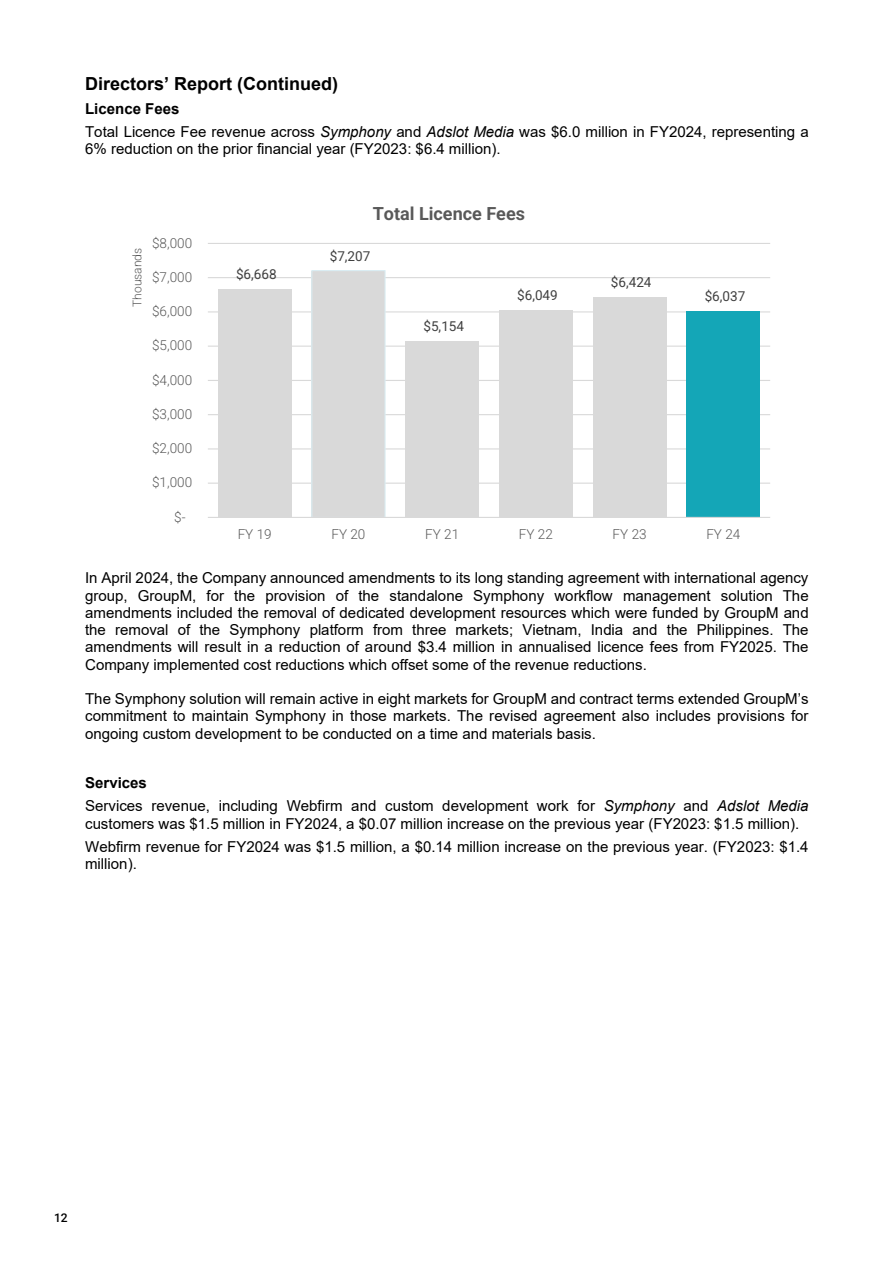
<style>
.page{position:relative;width:894px;height:1263px;background:#fff}
.page>*{position:absolute;margin:0;border:0;box-sizing:border-box;transform-origin:0 0}
.t1{font:700 18px "Arial";color:#000}
.t2{font:700 18px "Roboto";color:#595959}
.t3{font:15px/17.2px "Arial";color:#000}
.t4{font:300 13.5px "Roboto";color:#595959}
.t5{font:13.5px "Roboto";color:#404040}
.t6{font:300 12px "Roboto";color:#595959}
.t7{font:500 12px "Roboto";color:#000}
.s1{font-weight:700}
.s2{font-style:italic}
</style>
<div class="page">
<hr style="left:208px;top:482px;width:561px;height:2px;background:#d9d9d9">
<hr style="left:208px;top:448px;width:561px;height:1px;background:#d9d9d9">
<hr style="left:208px;top:414px;width:561px;height:1px;background:#d9d9d9">
<hr style="left:208px;top:380px;width:561px;height:1px;background:#d9d9d9">
<hr style="left:208px;top:345px;width:561px;height:2px;background:#d9d9d9">
<hr style="left:208px;top:311px;width:561px;height:1px;background:#d9d9d9">
<hr style="left:208px;top:277px;width:561px;height:1px;background:#d9d9d9">
<hr style="left:208px;top:243px;width:561px;height:1px;background:#d9d9d9">
<div style="left:312px;top:270px;width:73px;height:247px;background:#d9d9d9"></div>
<div style="left:311px;top:270px;width:74px;height:248px;border:1px solid #d9ecf2"></div>
<div style="left:405px;top:341px;width:73px;height:176px;background:#d9d9d9"></div>
<div style="left:499px;top:310px;width:73px;height:207px;background:#d9d9d9"></div>
<div style="left:592px;top:297px;width:74px;height:220px;background:#d9d9d9"></div>
<div style="left:686px;top:311px;width:73px;height:206px;background:#14a6b7"></div>
<div style="left:218px;top:289px;width:73px;height:228px;background:#d9d9d9"></div>
<hr style="left:208px;top:517px;width:561px;height:1px;background:#d9d9d9">
<p class="t1" style="left:85px;top:71px;width:254px">Directors’ Report (Continued)</p>
<p class="t3" style="left:85px;top:97px;width:724px;line-height:23.2px"><span class="s1">Licence Fees<br></span>Total Licence Fee revenue across <span class="s2">Symphony</span> and <span class="s2">Adslot Media</span> was $6.0 million in FY2024, representing a</p>
<p class="t3" style="left:85px;top:140px;width:417px">6% reduction on the prior financial year (FY2023: $6.4 million).</p>
<p class="t6" style="left:129px;top:307px;width:60px;rotate:-90deg">Thousands</p>
<p class="t4" style="left:152px;top:233px;width:41px">$8,000</p>
<p class="t4" style="left:152px;top:267px;width:41px">$7,000</p>
<p class="t4" style="left:152px;top:302px;width:41px">$6,000</p>
<p class="t4" style="left:152px;top:336px;width:41px">$5,000</p>
<p class="t4" style="left:152px;top:370px;width:41px">$4,000</p>
<p class="t4" style="left:152px;top:404px;width:41px">$3,000</p>
<p class="t4" style="left:152px;top:439px;width:41px">$2,000</p>
<p class="t4" style="left:152px;top:473px;width:41px">$1,000</p>
<p class="t4" style="left:174px;top:507px;width:13px">$-</p>
<p class="t2" style="left:372px;top:201px;width:154px">Total Licence Fees</p>
<p class="t5" style="left:236px;top:265px;width:42px">$6,668</p>
<p class="t5" style="left:329px;top:246px;width:42px">$7,207</p>
<p class="t5" style="left:423px;top:316px;width:42px">$5,154</p>
<p class="t5" style="left:517px;top:286px;width:42px">$6,049</p>
<p class="t5" style="left:610px;top:273px;width:42px">$6,424</p>
<p class="t5" style="left:704px;top:286px;width:42px">$6,037</p>
<p class="t4" style="left:238px;top:524px;width:35px">FY 19</p>
<p class="t4" style="left:331px;top:524px;width:35px">FY 20</p>
<p class="t4" style="left:425px;top:524px;width:35px">FY 21</p>
<p class="t4" style="left:518px;top:524px;width:35px">FY 22</p>
<p class="t4" style="left:612px;top:524px;width:35px">FY 23</p>
<p class="t4" style="left:706px;top:524px;width:35px">FY 24</p>
<p class="t3" style="left:85px;top:569px;width:724px;text-align:justify">In April 2024, the Company announced amendments to its long standing agreement with international agency group, GroupM, for the provision of the standalone Symphony workflow management solution The amendments included the removal of dedicated development resources which were funded by GroupM and the removal of the Symphony platform from three markets; Vietnam, India and the Philippines. The amendments will result in a reduction of around $3.4 million in annualised licence fees from FY2025. The Company implemented cost reductions which offset some of the revenue reductions.</p>
<p class="t3" style="left:85px;top:690px;width:724px;text-align:justify">The Symphony solution will remain active in eight markets for GroupM and contract terms extended GroupM’s commitment to maintain Symphony in those markets. The revised agreement also includes provisions for ongoing custom development to be conducted on a time and materials basis.</p>
<p class="t3" style="left:85px;top:771px;width:724px;line-height:23.2px"><span class="s1">Services<br></span>Services revenue, including Webfirm and custom development work for <span class="s2">Symphony</span> and <span class="s2">Adslot Media</span></p>
<p class="t3" style="left:85px;top:811px;width:724px;line-height:23.2px">customers was $1.5 million in FY2024, a $0.07 million increase on the previous year (FY2023: $1.5 million).<br>Webfirm revenue for FY2024 was $1.5 million, a $0.14 million increase on the previous year. (FY2023: $1.4</p>
<p class="t3" style="left:85px;top:855px;width:53px">million).</p>
<p class="t7" style="left:54px;top:1208px;width:15px">12</p>
</div>
